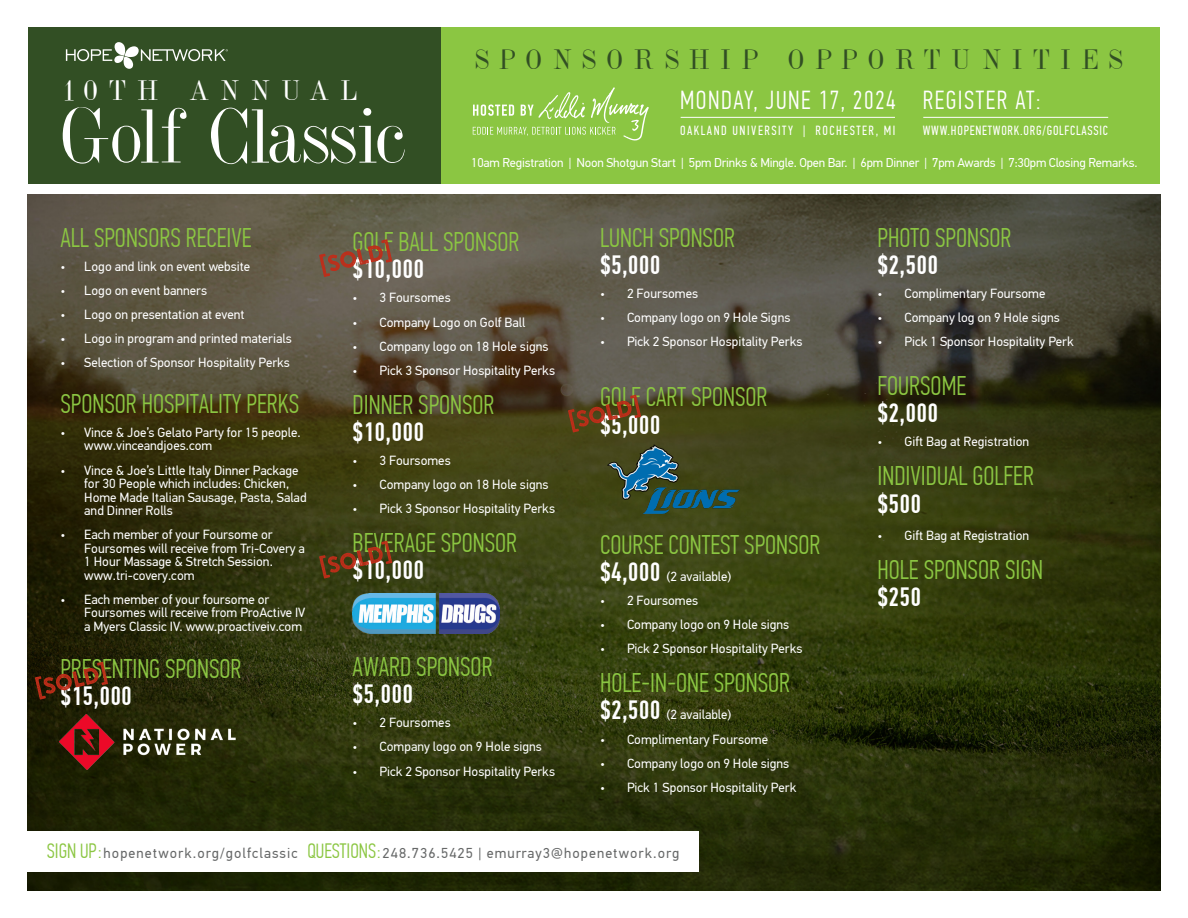
<style>
.page{position:relative;width:1188px;height:918px;background:#fff}
.page>*{position:absolute;margin:0;border:0;box-sizing:border-box;transform-origin:0 0}
.t1{font:82.65px "Dubiel Plain";color:#fff}
.t2{font:30.75px "Dubiel Plain";letter-spacing:.36em;color:#fff}
.t3{font:30.6px "Dubiel Plain";letter-spacing:.35em;color:#324f24}
.body{font:300 27px "PF Din Text Comp Pro";color:#8bc642}
.body-2{font:500 26.55px "PF Din Text Comp Pro";letter-spacing:.01em;color:#fff}
.No_Spacing{font:300 26.1px "PF Din Text Comp Pro";letter-spacing:.06em;color:#fff}
.t4{font:14.4px "PF Din Text Pro";letter-spacing:.075em;color:#666868}
.No_Spacing-2{font:13.35px "PF Din Text Comp Pro";letter-spacing:.06em;color:#fff}
.No_Spacing-3{font:13.35px "PF Din Text Comp Pro";letter-spacing:.115em;color:#fff}
.body-3{font:13.2px/13.5px "PF Din Text Pro";color:#fff}
.t5{font:12.75px "PF Din Text Pro";letter-spacing:-.015em;color:#fff}
.s1{font-weight:300}
.s2{font-family:"PF Din Text Comp Pro";font-weight:500;font-size:26.55px}
.s3{font-family:"PF Din Text Comp Pro";font-weight:300;font-size:20.85px;color:#8bc642}
</style>
<div class="page">
<img style="left:27px;top:194px;width:1134px;height:697px">
<div style="left:0;top:831px;width:699px;height:41px;background:#fff"></div>
<div style="left:28px;top:28px;width:414px;height:156px;background:#324f24"></div>
<svg style="left:66px;top:42px;width:162px;height:27px"></svg>
<div style="left:442px;top:28px;width:718px;height:156px;background:#8bc642"></div>
<hr style="left:923px;top:117px;width:185px;height:1px;background:#fff">
<hr style="left:681px;top:117px;width:214px;height:1px;background:#fff">
<svg style="left:473px;top:87px;width:176px;height:54px"></svg>
<img style="left:603px;top:440px;width:140px;height:78px">
<img style="left:353px;top:594px;width:147px;height:39px">
<svg style="left:319px;top:541px;width:73px;height:38px;background:#543a15"></svg>
<svg style="left:568px;top:395px;width:73px;height:37px;background:#64411e"></svg>
<svg style="left:35px;top:662px;width:73px;height:38px;background:#401f08"></svg>
<img style="left:59px;top:714px;width:176px;height:55px">
<svg style="left:319px;top:239px;width:73px;height:38px;background:#7a5644"></svg>
<p class="t2" style="left:65px;top:74px;width:294px">10TH ANNUAL</p>
<p class="t1" style="left:60px;top:93px;width:347px">Golf Classic</p>
<p class="t3" style="left:476px;top:44px;width:649px">SPONSORSHIP OPPORTUNITIES</p>
<p class="No_Spacing" style="left:680px;top:85px;width:217px">MONDAY, JUNE 17, 2024</p>
<p class="No_Spacing-3" style="left:680px;top:123px;width:217px">OAKLAND UNIVERSITY | ROCHESTER, MI</p>
<p class="No_Spacing" style="left:923px;top:85px;width:119px">REGISTER AT:</p>
<p class="No_Spacing-2" style="left:923px;top:123px;width:187px">WWW.HOPENETWORK.ORG/GOLFCLASSIC</p>
<p class="t5" style="left:471px;top:155px;width:668px">10am Registration | Noon Shotgun Start | 5pm Drinks &amp; Mingle. Open Bar. | 6pm Dinner | 7pm Awards | 7:30pm Closing Remarks.</p>
<p class="body" style="left:60px;top:222px;width:193px">ALL SPONSORS RECEIVE</p>
<p class="body-3" style="left:60px;top:260px;width:191px"><span class="s1">•</span> Logo and link on event website</p>
<p class="body-3" style="left:60px;top:284px;width:148px"><span class="s1">•</span> Logo on event banners</p>
<p class="body-3" style="left:60px;top:308px;width:186px"><span class="s1">•</span> Logo on presentation at event</p>
<p class="body-3" style="left:60px;top:332px;width:233px"><span class="s1">•</span> Logo in program and printed materials</p>
<p class="body-3" style="left:60px;top:356px;width:231px"><span class="s1">•</span> Selection of Sponsor Hospitality Perks</p>
<p class="body" style="left:60px;top:388px;width:240px">SPONSOR HOSPITALITY PERKS</p>
<p class="body-3" style="left:84px;top:426px;width:218px;text-indent:-24px"><span class="s1">•</span> Vince &amp; Joe’s Gelato Party for 15 people. www.vinceandjoes.com</p>
<p class="body-3" style="left:84px;top:463px;width:224px;text-indent:-24px"><span class="s1">•</span> Vince &amp; Joe’s Little Italy Dinner Package for 30 People which includes: Chicken, Home Made Italian Sausage, Pasta, Salad and Dinner Rolls</p>
<p class="body-3" style="left:84px;top:528px;width:222px;text-indent:-24px"><span class="s1">•</span> Each member of your Foursome or<br>Foursomes will receive from Tri-Covery a<br>1 Hour Massage &amp; Stretch Session. www.tri-covery.com</p>
<p class="body-3" style="left:84px;top:593px;width:223px;text-indent:-24px"><span class="s1">•</span> Each member of your foursome or<br>Foursomes will receive from ProActive IV a Myers Classic IV. www.proactiveiv.com</p>
<p class="body" style="left:60px;top:653px;width:183px">PRESENTING SPONSOR</p>
<p class="body-2" style="left:60px;top:680px;width:73px">$15,000</p>
<p class="body" style="left:353px;top:226px;width:168px">GOLF BALL SPONSOR</p>
<p class="body-2" style="left:353px;top:254px;width:73px">$10,000</p>
<p class="body-3" style="left:353px;top:291px;width:100px"><span class="s1">•</span> 3 Foursomes</p>
<p class="body-3" style="left:353px;top:315px;width:174px"><span class="s1">•</span> Company Logo on Golf Ball</p>
<p class="body-3" style="left:353px;top:339px;width:197px"><span class="s1">•</span> Company logo on 18 Hole signs</p>
<p class="body-3" style="left:353px;top:364px;width:204px"><span class="s1">•</span> Pick 3 Sponsor Hospitality Perks</p>
<p class="body" style="left:353px;top:389px;width:143px">DINNER SPONSOR</p>
<p class="body-2" style="left:353px;top:416px;width:73px">$10,000</p>
<p class="body-3" style="left:353px;top:454px;width:100px"><span class="s1">•</span> 3 Foursomes</p>
<p class="body-3" style="left:353px;top:478px;width:197px"><span class="s1">•</span> Company logo on 18 Hole signs</p>
<p class="body-3" style="left:353px;top:502px;width:204px"><span class="s1">•</span> Pick 3 Sponsor Hospitality Perks</p>
<p class="body" style="left:353px;top:527px;width:166px">BEVERAGE SPONSOR</p>
<p class="body-2" style="left:353px;top:555px;width:73px">$10,000</p>
<p class="body" style="left:353px;top:651px;width:141px">AWARD SPONSOR</p>
<p class="body-2" style="left:353px;top:679px;width:62px">$5,000</p>
<p class="body-3" style="left:353px;top:716px;width:100px"><span class="s1">•</span> 2 Foursomes</p>
<p class="body-3" style="left:353px;top:740px;width:191px"><span class="s1">•</span> Company logo on 9 Hole signs</p>
<p class="body-3" style="left:353px;top:764px;width:204px"><span class="s1">•</span> Pick 2 Sponsor Hospitality Perks</p>
<p class="body" style="left:600px;top:222px;width:137px">LUNCH SPONSOR</p>
<p class="body-2" style="left:600px;top:249px;width:62px">$5,000</p>
<p class="body-3" style="left:600px;top:287px;width:100px"><span class="s1">•</span> 2 Foursomes</p>
<p class="body-3" style="left:600px;top:311px;width:192px"><span class="s1">•</span> Company logo on 9 Hole Signs</p>
<p class="body-3" style="left:600px;top:335px;width:204px"><span class="s1">•</span> Pick 2 Sponsor Hospitality Perks</p>
<p class="body" style="left:600px;top:382px;width:169px">GOLF CART SPONSOR</p>
<p class="body-2" style="left:600px;top:409px;width:62px">$5,000</p>
<p class="body" style="left:600px;top:529px;width:222px">COURSE CONTEST SPONSOR</p>
<p class="body-3" style="left:600px;top:570px;width:133px"><span class="s2">$4,000</span> (2 available)</p>
<p class="body-3" style="left:600px;top:594px;width:100px"><span class="s1">•</span> 2 Foursomes</p>
<p class="body-3" style="left:600px;top:618px;width:191px"><span class="s1">•</span> Company logo on 9 Hole signs</p>
<p class="body-3" style="left:600px;top:642px;width:204px"><span class="s1">•</span> Pick 2 Sponsor Hospitality Perks</p>
<p class="body" style="left:600px;top:668px;width:192px">HOLE-IN-ONE SPONSOR</p>
<p class="body-3" style="left:600px;top:708px;width:133px"><span class="s2">$2,500</span> (2 available)</p>
<p class="body-3" style="left:600px;top:732px;width:170px"><span class="s1">•</span> Complimentary Foursome</p>
<p class="body-3" style="left:600px;top:756px;width:191px"><span class="s1">•</span> Company logo on 9 Hole signs</p>
<p class="body-3" style="left:600px;top:781px;width:198px"><span class="s1">•</span> Pick 1 Sponsor Hospitality Perk</p>
<p class="t4" style="left:47px;top:844px;width:634px"><span class="s3">SIGN UP:</span>hopenetwork.org/golfclassic <span class="s3">QUESTIONS:</span>248.736.5425 | emurray3@hopenetwork.org</p>
<p class="body" style="left:878px;top:222px;width:135px">PHOTO SPONSOR</p>
<p class="body-2" style="left:878px;top:249px;width:62px">$2,500</p>
<p class="body-3" style="left:878px;top:287px;width:170px"><span class="s1">•</span> Complimentary Foursome</p>
<p class="body-3" style="left:878px;top:311px;width:184px"><span class="s1">•</span> Company log on 9 Hole signs</p>
<p class="body-3" style="left:878px;top:335px;width:198px"><span class="s1">•</span> Pick 1 Sponsor Hospitality Perk</p>
<p class="body" style="left:878px;top:370px;width:90px">FOURSOME</p>
<p class="body-2" style="left:878px;top:398px;width:62px">$2,000</p>
<p class="body-3" style="left:878px;top:435px;width:153px"><span class="s1">•</span> Gift Bag at Registration</p>
<p class="body" style="left:878px;top:461px;width:158px">INDIVIDUAL GOLFER</p>
<p class="body-2" style="left:878px;top:488px;width:45px">$500</p>
<p class="body-3" style="left:878px;top:529px;width:153px"><span class="s1">•</span> Gift Bag at Registration</p>
<p class="body" style="left:878px;top:554px;width:167px">HOLE SPONSOR SIGN</p>
<p class="body-2" style="left:878px;top:582px;width:45px">$250</p>
</div>
